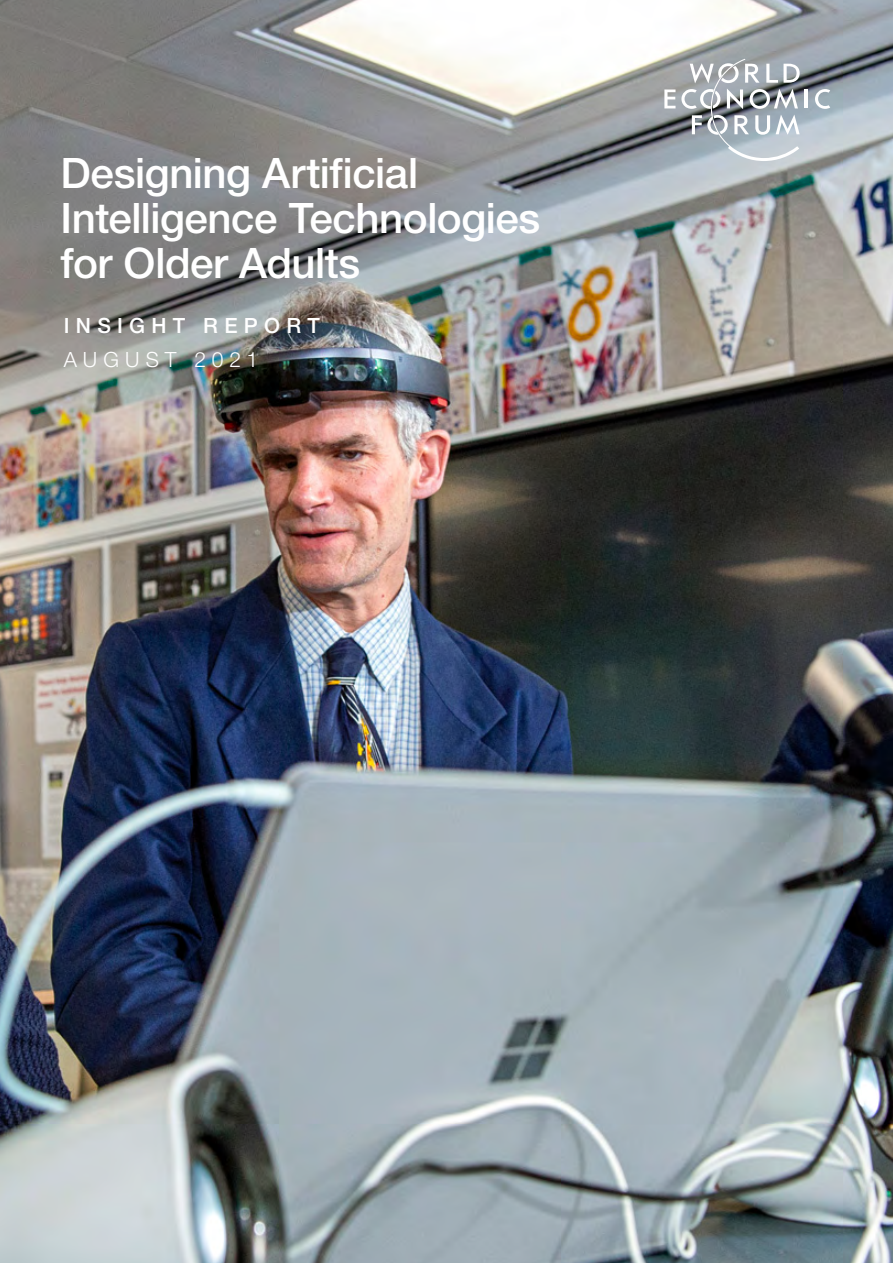
<style>
.page{position:relative;width:893px;height:1263px;background:#fff}
.page>*{position:absolute;margin:0;border:0;box-sizing:border-box;transform-origin:0 0}
.t1{font:500 42px/45px "Helvetica Neue LT Pro";letter-spacing:-.01em;color:#fff}
.t2{font:500 21px "Helvetica Neue LT Pro";letter-spacing:.3em;color:#fff}
.t3{font:300 21px "Helvetica Neue LT Pro";letter-spacing:.285em;color:#fff}
</style>
<div class="page">
<img style="left:0;top:0;width:893px;height:1263px">
<svg style="left:664px;top:89px;width:11px;height:19px"></svg>
<hr style="left:805px;top:89px;width:3px;height:19px;background:#fff">
<svg style="left:815px;top:89px;width:15px;height:20px"></svg>
<svg style="left:681px;top:59px;width:119px;height:102px"></svg>
<p class="t1" style="left:61px;top:150px;width:481px">Designing Artificial<br>Intelligence Technologies for Older Adults</p>
<p class="t2" style="left:64px;top:313px;width:258px">INSIGHT REPORT</p>
<p class="t3" style="left:64px;top:347px;width:196px">AUGUST 2021</p>
</div>
